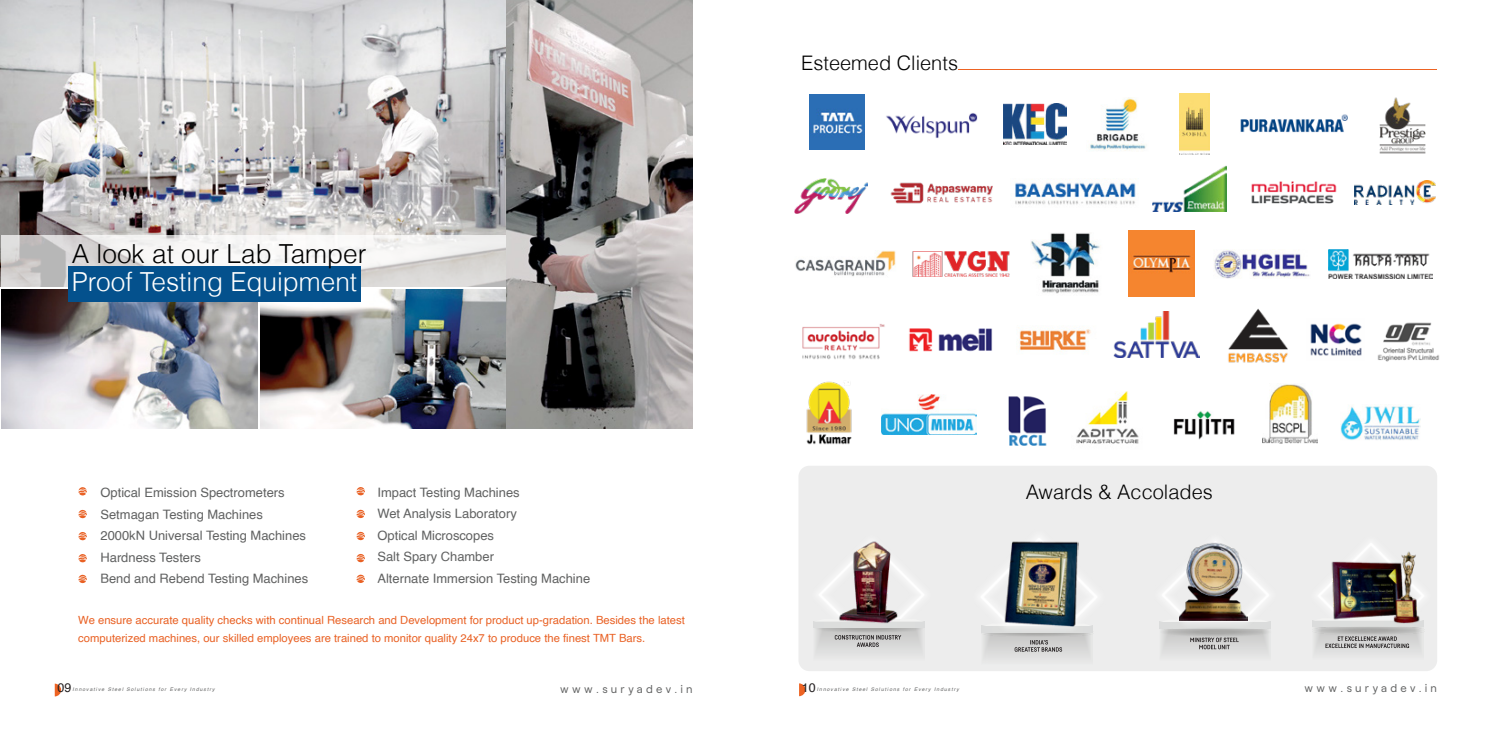
<style>
.page{position:relative;width:1489px;height:745px;background:#fff}
.page>*{position:absolute;margin:0;border:0;box-sizing:border-box;transform-origin:0 0}
.t1{font:300 26.25px "Helvetica";color:#fff}
.t2{font:300 26.25px "Helvetica";color:#000}
.t3{font:300 20px "Helvetica";color:#000}
.t4{font:13px/21.6px "Helvetica";color:#606161}
.t5{font:12.5px "Helvetica";color:#231f20}
.t6{font:11.25px/18.8px "Helvetica";color:#e96124}
.t7{font:11.25px "Roobert";letter-spacing:.285em;color:#606161}
.t8{font:italic 5px "Helvetica";letter-spacing:.2em;color:#606161}
</style>
<div class="page">
<img style="left:802px;top:324px;width:83px;height:36px">
<div style="left:798px;top:465px;width:638px;height:205px;background:#ededed;border-radius:11px"></div>
<svg style="left:799px;top:683px;width:6px;height:12px"></svg>
<svg style="left:78px;top:487px;width:9px;height:8px"></svg>
<svg style="left:78px;top:509px;width:9px;height:9px"></svg>
<svg style="left:78px;top:532px;width:9px;height:8px"></svg>
<svg style="left:78px;top:554px;width:9px;height:8px"></svg>
<svg style="left:78px;top:574px;width:9px;height:9px"></svg>
<svg style="left:356px;top:487px;width:9px;height:8px"></svg>
<svg style="left:356px;top:509px;width:9px;height:9px"></svg>
<svg style="left:356px;top:531px;width:9px;height:9px"></svg>
<svg style="left:356px;top:554px;width:9px;height:8px"></svg>
<svg style="left:356px;top:574px;width:9px;height:9px"></svg>
<svg style="left:55px;top:683px;width:6px;height:13px"></svg>
<img style="left:0;top:0;width:506px;height:428px">
<svg style="left:1px;top:235px;width:505px;height:52px"></svg>
<hr style="left:0;top:287px;width:508px;height:2px;background:#fff">
<hr style="left:258px;top:286px;width:2px;height:301px;background:#fff">
<div style="left:68px;top:266px;width:293px;height:35px;background:#04518d"></div>
<hr style="left:958px;top:69px;width:478px;height:1px;background:#ed6323">
<img style="left:818px;top:569px;width:107px;height:58px">
<img style="left:815px;top:631px;width:108px;height:23px">
<div style="left:813px;top:621px;width:111px;height:6px;background:#dcdddc"></div>
<svg style="left:818px;top:618px;width:106px;height:3px"></svg>
<img style="left:835px;top:541px;width:64px;height:82px">
<svg style="left:834px;top:634px;width:67px;height:12px"></svg>
<img style="left:983px;top:636px;width:108px;height:22px">
<svg style="left:1014px;top:639px;width:48px;height:12px"></svg>
<img style="left:980px;top:538px;width:118px;height:94px">
<img style="left:1003px;top:539px;width:75px;height:87px">
<img style="left:1161px;top:635px;width:108px;height:19px">
<img style="left:1159px;top:541px;width:112px;height:86px">
<img style="left:1179px;top:596px;width:68px;height:24px">
<img style="left:1178px;top:542px;width:72px;height:54px">
<svg style="left:1190px;top:637px;width:48px;height:12px"></svg>
<img style="left:1318px;top:543px;width:106px;height:83px">
<img style="left:1314px;top:620px;width:109px;height:33px">
<div style="left:1312px;top:620px;width:110px;height:6px;background:#dcdddc"></div>
<svg style="left:1318px;top:617px;width:12px;height:3px"></svg>
<img style="left:1312px;top:626px;width:112px;height:8px">
<img style="left:1330px;top:550px;width:92px;height:73px">
<svg style="left:1325px;top:636px;width:83px;height:11px"></svg>
<img style="left:1030px;top:233px;width:70px;height:61px">
<img style="left:1090px;top:97px;width:56px;height:54px">
<img style="left:1128px;top:231px;width:66px;height:66px">
<img style="left:1354px;top:181px;width:80px;height:24px">
<img style="left:1152px;top:165px;width:74px;height:46px">
<img style="left:1179px;top:94px;width:30px;height:60px">
<img style="left:795px;top:250px;width:101px;height:26px">
<img style="left:1240px;top:114px;width:107px;height:19px">
<img style="left:1173px;top:411px;width:62px;height:29px">
<img style="left:1379px;top:97px;width:47px;height:57px">
<img style="left:794px;top:179px;width:73px;height:35px">
<img style="left:1113px;top:312px;width:86px;height:45px">
<img style="left:1228px;top:308px;width:60px;height:55px">
<img style="left:890px;top:182px;width:103px;height:22px">
<img style="left:1015px;top:178px;width:121px;height:27px">
<img style="left:912px;top:251px;width:98px;height:25px">
<img style="left:1214px;top:249px;width:96px;height:29px">
<img style="left:1328px;top:249px;width:104px;height:29px">
<img style="left:909px;top:328px;width:84px;height:24px">
<img style="left:1019px;top:329px;width:72px;height:22px">
<img style="left:806px;top:381px;width:46px;height:64px">
<img style="left:881px;top:394px;width:95px;height:40px">
<img style="left:1262px;top:384px;width:55px;height:59px">
<img style="left:1340px;top:405px;width:79px;height:35px">
<img style="left:1076px;top:391px;width:63px;height:53px">
<img style="left:1251px;top:181px;width:86px;height:23px">
<img style="left:1008px;top:396px;width:39px;height:50px">
<img style="left:1377px;top:322px;width:62px;height:40px">
<img style="left:1310px;top:323px;width:52px;height:33px">
<img style="left:507px;top:1px;width:185px;height:427px">
<img style="left:1003px;top:104px;width:63px;height:40px">
<img style="left:886px;top:113px;width:91px;height:25px">
<img style="left:809px;top:95px;width:55px;height:55px">
<h1 class="t2" style="left:72px;top:237px;width:296px">A look at our Lab Tamper</h1>
<h1 class="t1" style="left:72px;top:265px;width:287px">Proof Testing Equipment</h1>
<p class="t4" style="left:100px;top:481px;width:209px">Optical Emission Spectrometers<br>Setmagan Testing Machines<br>2000kN Universal Testing Machines<br>Hardness Testers<br>Bend and Rebend Testing Machines</p>
<p class="t4" style="left:377px;top:481px;width:214px">Impact Testing Machines<br>Wet Analysis Laboratory<br>Optical Microscopes<br>Salt Spary Chamber<br>Alternate Immersion Testing Machine</p>
<p class="t6" style="left:78px;top:610px;width:608px">We ensure accurate quality checks with continual Research and Development for product up-gradation. Besides the latest computerized machines, our skilled employees are trained to monitor quality 24x7 to produce the finest TMT Bars.</p>
<p class="t5" style="left:57px;top:678px;width:15px">09</p>
<p class="t8" style="left:72px;top:685px;width:144px">Innovative Steel Solutions for Every Industry</p>
<p class="t7" style="left:560px;top:680px;width:134px">www.suryadev.in</p>
<h2 class="t3" style="left:801px;top:50px;width:158px">Esteemed Clients</h2>
<h2 class="t3" style="left:1025px;top:479px;width:189px">Awards &amp; Accolades</h2>
<p class="t5" style="left:801px;top:677px;width:15px">10</p>
<p class="t8" style="left:816px;top:684px;width:144px">Innovative Steel Solutions for Every Industry</p>
<p class="t7" style="left:1304px;top:679px;width:134px">www.suryadev.in</p>
</div>
